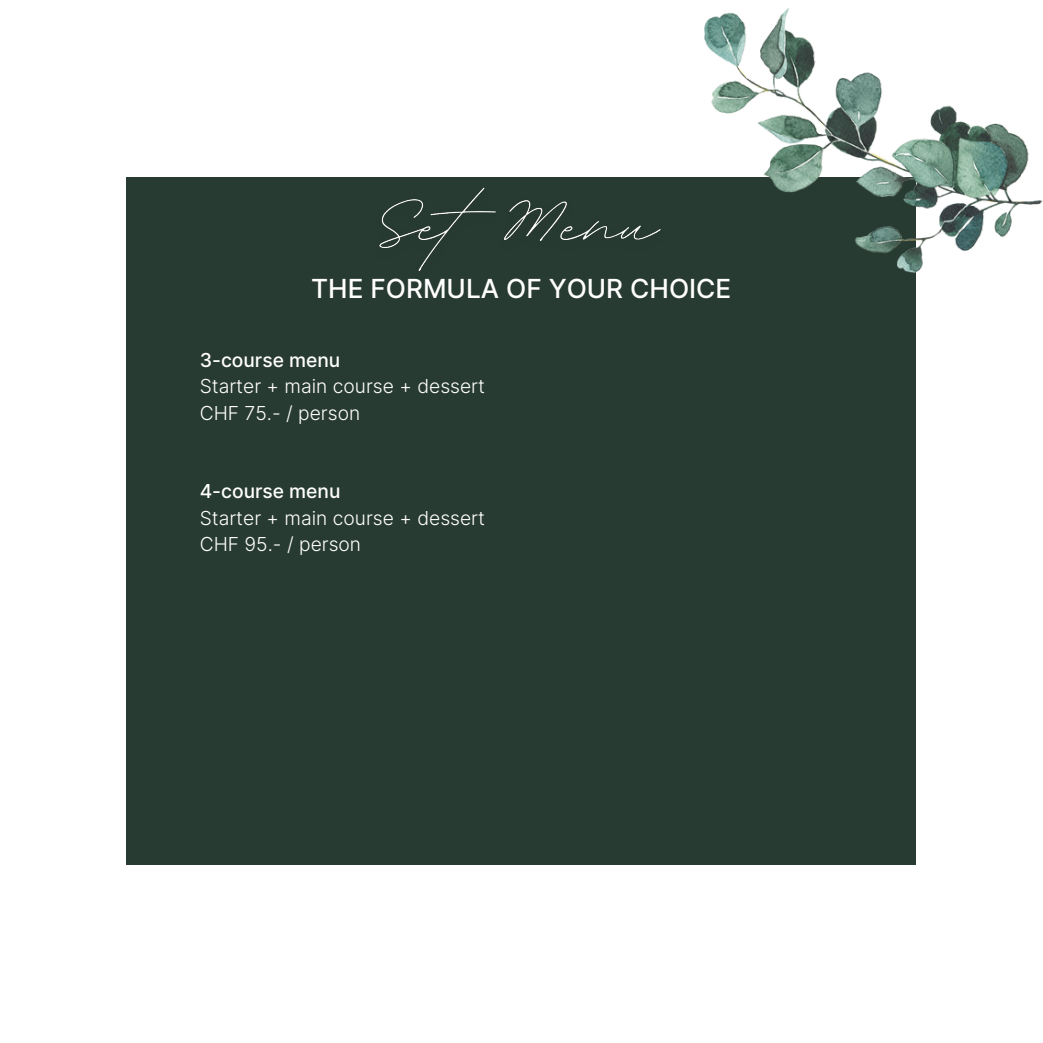
<style>
.page{position:relative;width:1043px;height:1043px;background:#fff}
.page>*{position:absolute;margin:0;border:0;box-sizing:border-box;transform-origin:0 0}
.t1{font:500 26.25px "Inter";color:#fff}
.t2{font:300 19.25px "Inter";color:#fff}
.t3{font:500 19.25px "Inter";color:#fff}
</style>
<div class="page">
<div style="left:126px;top:177px;width:789px;height:687px;background:#283b32"></div>
<img style="left:704px;top:8px;width:338px;height:264px">
<img style="left:379px;top:187px;width:282px;height:84px">
<p class="t1" style="left:311px;top:272px;width:421px">THE FORMULA OF YOUR CHOICE</p>
<p class="t3" style="left:200px;top:348px;width:142px">3-course menu</p>
<p class="t2" style="left:200px;top:374px;width:287px">Starter + main course + dessert</p>
<p class="t2" style="left:200px;top:401px;width:162px">CHF 75.- / person</p>
<p class="t3" style="left:200px;top:479px;width:142px">4-course menu</p>
<p class="t2" style="left:200px;top:506px;width:287px">Starter + main course + dessert</p>
<p class="t2" style="left:200px;top:532px;width:163px">CHF 95.- / person</p>
</div>
